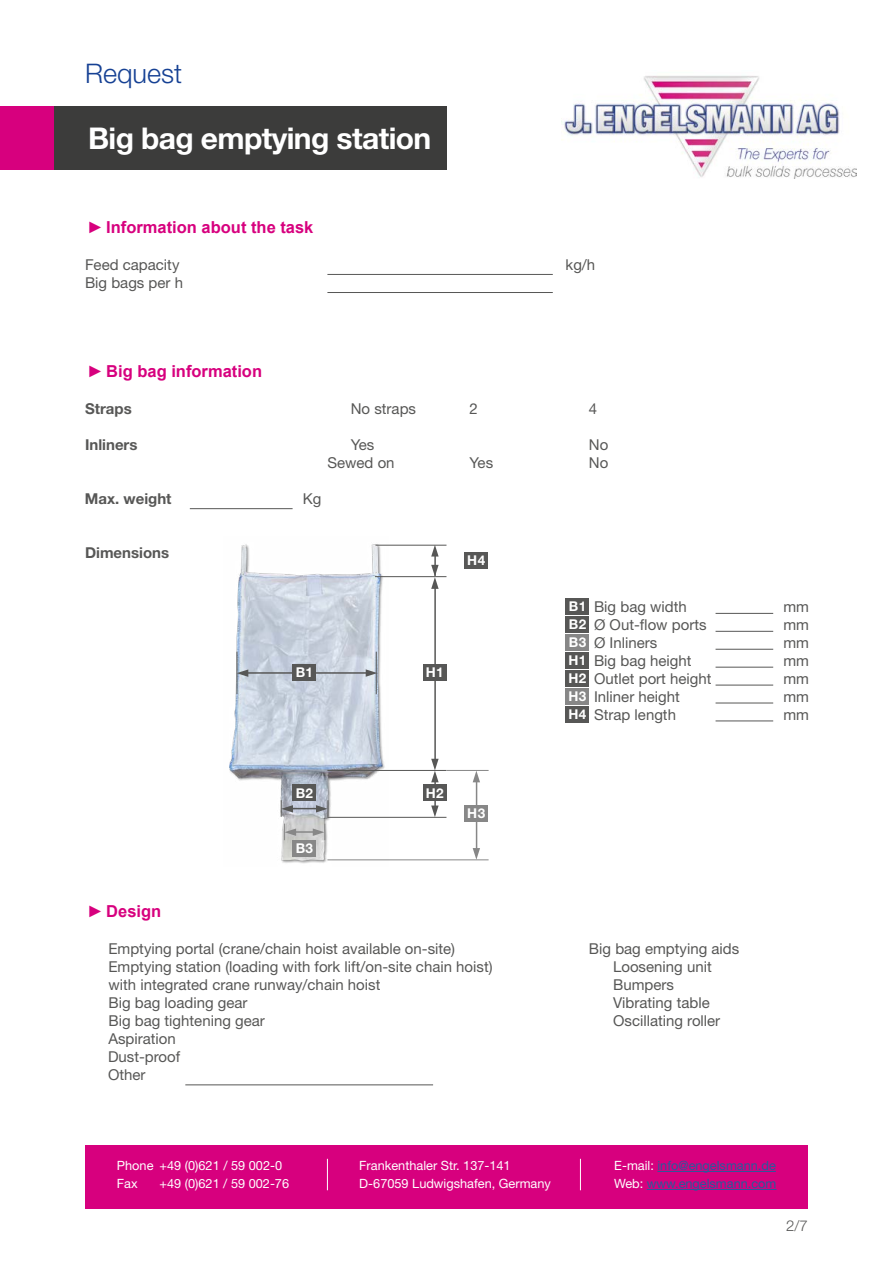
<style>
.page{position:relative;width:893px;height:1263px;background:#fff}
.page>*{position:absolute;margin:0;border:0;box-sizing:border-box;transform-origin:0 0}
.t1{font:700 30px "Helvetica Neue LT Std";letter-spacing:-.02em;color:#fff}
.t2{font:300 27px "Helvetica Neue LT Std";color:#164194}
.t3{font:700 16.5px "Arial";color:#d7007e}
.t4{font:15px/18px "Helvetica Neue LT Std";color:#575756}
.t5{font:700 15px "Helvetica Neue LT Std";color:#575756}
.t6{font:300 15px "Helvetica Neue LT Std";color:#575756}
.t7{font:700 13.5px/18px "Helvetica Neue LT Std";letter-spacing:.03em;color:#fff;text-align:justify}
.t8{font:12.75px/18px "Helvetica Neue LT Std";color:#fff}
.t9{font:12.75px/18px "Helvetica Neue LT Std";color:#275b9b}
.s1{color:#fff}
</style>
<div class="page">
<div style="left:54px;top:106px;width:392px;height:64px;background:#3c3c3b"></div>
<div style="left:0;top:106px;width:54px;height:64px;background:#d7007e"></div>
<div style="left:85px;top:1145px;width:723px;height:64px;background:#d7007e"></div>
<hr style="left:327px;top:1159px;width:1px;height:31px;background:#fff">
<hr style="left:580px;top:1159px;width:1px;height:31px;background:#fff">
<hr style="left:657px;top:1171px;width:119px;height:1px;background:#275b9b">
<hr style="left:647px;top:1189px;width:129px;height:1px;background:#275b9b">
<img style="left:561px;top:75px;width:296px;height:104px">
<img style="left:229px;top:544px;width:160px;height:320px">
<hr style="left:327px;top:274px;width:226px;height:1px;background:#575756">
<hr style="left:327px;top:292px;width:226px;height:1px;background:#575756">
<hr style="left:327px;top:770px;width:119px;height:1px;background:#575756">
<hr style="left:375px;top:576px;width:71px;height:1px;background:#575756">
<hr style="left:375px;top:545px;width:71px;height:1px;background:#575756">
<hr style="left:327px;top:817px;width:119px;height:1px;background:#575756">
<hr style="left:244px;top:672px;width:130px;height:2px;background:#575756">
<svg style="left:366px;top:669px;width:10px;height:8px"></svg>
<svg style="left:238px;top:669px;width:10px;height:8px"></svg>
<hr style="left:376px;top:652px;width:1px;height:42px;background:#575756">
<hr style="left:237px;top:652px;width:1px;height:42px;background:#575756">
<hr style="left:289px;top:808px;width:30px;height:1px;background:#575756">
<svg style="left:281px;top:800px;width:12px;height:17px"></svg>
<svg style="left:316px;top:800px;width:13px;height:17px"></svg>
<hr style="left:434px;top:552px;width:2px;height:24px;background:#575756">
<svg style="left:431px;top:545px;width:8px;height:11px"></svg>
<hr style="left:434px;top:778px;width:2px;height:29px;background:#575756">
<svg style="left:431px;top:805px;width:8px;height:12px"></svg>
<hr style="left:434px;top:584px;width:2px;height:179px;background:#575756">
<svg style="left:431px;top:565px;width:8px;height:24px"></svg>
<svg style="left:431px;top:759px;width:8px;height:23px"></svg>
<hr style="left:190px;top:508px;width:103px;height:1px;background:#575756">
<hr style="left:716px;top:613px;width:57px;height:1px;background:#575756">
<hr style="left:716px;top:631px;width:57px;height:1px;background:#575756">
<hr style="left:716px;top:649px;width:57px;height:1px;background:#575756">
<hr style="left:716px;top:667px;width:57px;height:1px;background:#575756">
<hr style="left:716px;top:685px;width:57px;height:1px;background:#575756">
<hr style="left:716px;top:703px;width:57px;height:1px;background:#575756">
<hr style="left:716px;top:720px;width:57px;height:1px;background:#575756">
<hr style="left:185px;top:1084px;width:248px;height:1px;background:#575756">
<div style="left:566px;top:598px;width:23px;height:16px;background:#575756"></div>
<div style="left:566px;top:616px;width:23px;height:16px;background:#575756"></div>
<div style="left:566px;top:634px;width:23px;height:16px;background:#878787"></div>
<div style="left:566px;top:652px;width:23px;height:16px;background:#575756"></div>
<div style="left:566px;top:670px;width:23px;height:16px;background:#575756"></div>
<div style="left:566px;top:688px;width:23px;height:17px;background:#878787"></div>
<div style="left:566px;top:706px;width:23px;height:17px;background:#575756"></div>
<div style="left:292px;top:664px;width:24px;height:17px;background:#575756"></div>
<div style="left:292px;top:785px;width:24px;height:16px;background:#575756"></div>
<div style="left:292px;top:840px;width:24px;height:17px;background:#878787"></div>
<div style="left:464px;top:552px;width:24px;height:16px;background:#575756"></div>
<div style="left:423px;top:664px;width:24px;height:17px;background:#575756"></div>
<div style="left:423px;top:785px;width:24px;height:16px;background:#575756"></div>
<hr style="left:446px;top:770px;width:43px;height:1px;background:#878787">
<hr style="left:327px;top:859px;width:162px;height:1px;background:#878787">
<hr style="left:476px;top:778px;width:1px;height:71px;background:#878787">
<svg style="left:473px;top:771px;width:7px;height:11px"></svg>
<svg style="left:473px;top:848px;width:7px;height:12px"></svg>
<div style="left:464px;top:805px;width:24px;height:16px;background:#878787"></div>
<hr style="left:289px;top:831px;width:30px;height:2px;background:#878787">
<svg style="left:284px;top:824px;width:12px;height:16px"></svg>
<svg style="left:313px;top:824px;width:12px;height:16px"></svg>
<h2 class="t2" style="left:85px;top:57px;width:99px">Request</h2>
<h1 class="t1" style="left:88px;top:120px;width:345px">Big bag emptying station</h1>
<p class="t3" style="left:87px;top:215px;width:228px">► Information about the task</p>
<p class="t4" style="left:85px;top:255px;width:96px">Feed capacity</p>
<p class="t4" style="left:566px;top:255px;width:31px">kg/h</p>
<p class="t4" style="left:85px;top:273px;width:100px">Big bags per h</p>
<p class="t3" style="left:87px;top:359px;width:177px">► Big bag information</p>
<p class="t5" style="left:85px;top:399px;width:48px">Straps</p>
<p class="t4" style="left:351px;top:399px;width:67px">No straps</p>
<p class="t4" style="left:470px;top:399px;width:10px">2</p>
<p class="t4" style="left:589px;top:399px;width:10px">4</p>
<p class="t5" style="left:85px;top:435px;width:54px">Inliners</p>
<p class="t4" style="left:351px;top:435px;width:25px">Yes</p>
<p class="t4" style="left:589px;top:435px;width:21px">No</p>
<p class="t4" style="left:327px;top:453px;width:69px">Sewed on</p>
<p class="t4" style="left:470px;top:453px;width:25px">Yes</p>
<p class="t4" style="left:589px;top:453px;width:21px">No</p>
<p class="t5" style="left:85px;top:489px;width:88px">Max. weight</p>
<p class="t4" style="left:303px;top:489px;width:20px">Kg</p>
<p class="t5" style="left:85px;top:543px;width:86px">Dimensions</p>
<p class="t3" style="left:87px;top:899px;width:76px">► Design</p>
<p class="t7" style="left:296px;top:663px;width:19px">B1</p>
<p class="t7" style="left:296px;top:783px;width:19px">B2</p>
<p class="t7" style="left:296px;top:839px;width:19px">B3</p>
<p class="t7" style="left:467px;top:551px;width:19px">H4</p>
<p class="t7" style="left:426px;top:663px;width:19px">H1</p>
<p class="t7" style="left:426px;top:783px;width:19px">H2</p>
<p class="t7" style="left:467px;top:804px;width:19px">H3</p>
<p class="t7" style="left:568px;top:597px;width:19px">B1<br>B2<br>B3<br>H1<br>H2<br>H3<br>H4</p>
<p class="t4" style="left:594px;top:597px;width:119px">Big bag width<br>Ø Out-flow ports<br>Ø Inliners<br>Big bag height<br>Outlet port height<br>Inliner height<br>Strap length</p>
<p class="t4" style="left:108px;top:939px;width:386px">Emptying portal (crane/chain hoist available on-site)<br>Emptying station (loading with fork lift/on-site chain hoist) with integrated crane runway/chain hoist<br>Big bag loading gear<br>Big bag tightening gear</p>
<p class="t4" style="left:589px;top:939px;width:152px">Big bag emptying aids</p>
<p class="t4" style="left:108px;top:1029px;width:74px">Aspiration<br>Dust-proof</p>
<p class="t4" style="left:613px;top:957px;width:109px">Loosening unit<br>Bumpers<br>Vibrating table<br>Oscillating roller</p>
<p class="t4" style="left:108px;top:1065px;width:39px">Other</p>
<p class="t4" style="left:783px;top:597px;width:27px;text-align:justify">mm mm mm mm mm mm mm</p>
<p class="t8" style="left:117px;top:1156px;width:167px">Phone +49 (0)621 / 59 002-0<br>Fax</p>
<p class="t8" style="left:159px;top:1174px;width:131px">+49 (0)621 / 59 002-76</p>
<p class="t8" style="left:359px;top:1156px;width:193px">Frankenthaler Str. 137-141<br>D-67059 Ludwigshafen, Germany</p>
<p class="t9" style="left:614px;top:1156px;width:164px"><span class="s1">E-mail:</span> info@engelsmann.de<br><span class="s1">Web:</span> www.engelsmann.com</p>
<p class="t6" style="left:786px;top:1217px;width:23px">2/7</p>
</div>
